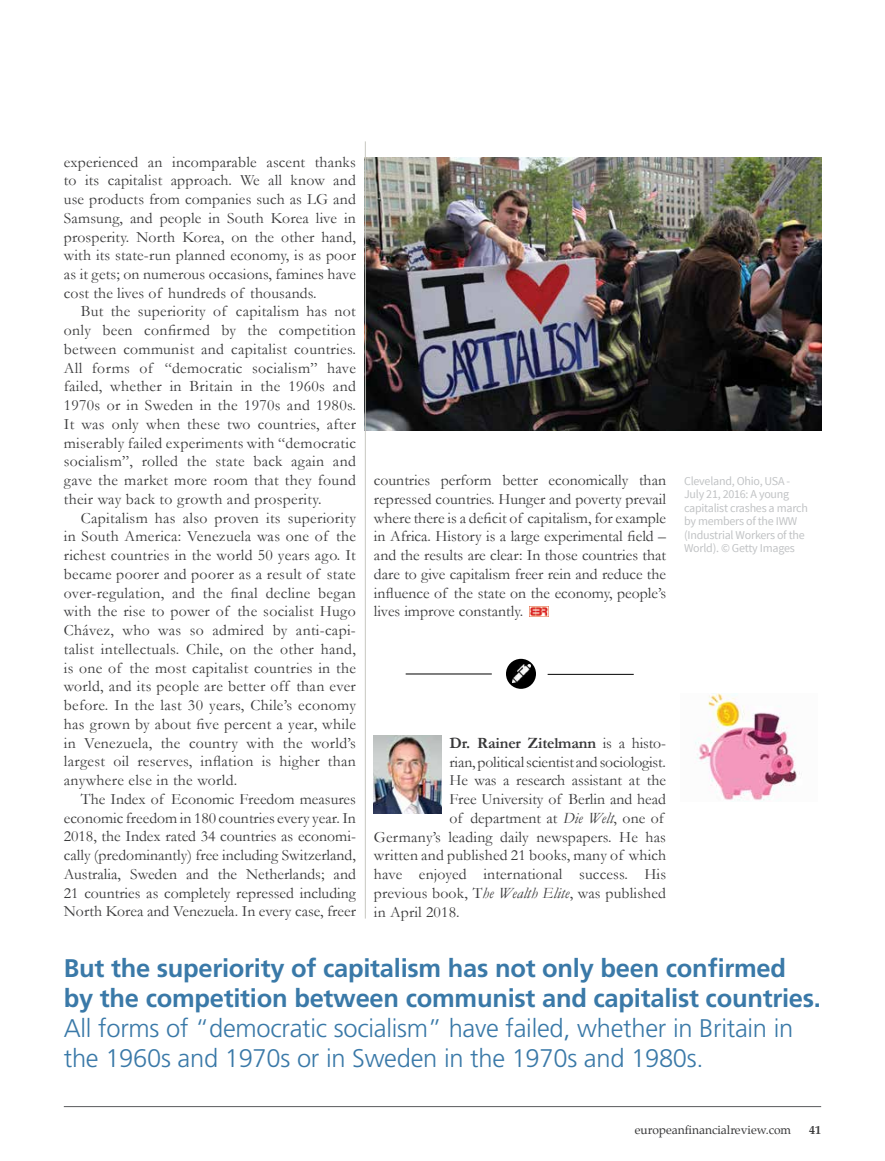
<style>
.page{position:relative;width:885px;height:1161px;background:#fff}
.page>*{position:absolute;margin:0;border:0;box-sizing:border-box;transform-origin:0 0}
.t1{font:700 25.5px/30px "Frutiger";letter-spacing:-.01em;color:#3a79a8}
.t2{font:300 25.5px/30px "Frutiger";letter-spacing:-.01em;color:#3a79a8}
.t3{font:15.75px/18.8px "Garamond";letter-spacing:.01em;color:#383839;text-align:justify}
.t4{font:15.75px "Garamond";letter-spacing:-.01em;color:#383839}
.t5{font:700 15.75px "Garamond";letter-spacing:-.01em;color:#383839}
.t6{font:12px/13.5px "Source Sans Pro";letter-spacing:-.02em;color:#c1c3c5}
.t7{font:12px "Palatino";color:#383839}
.t8{font:700 12px "Palatino";color:#383839}
.s1{font-weight:400}
.s2{font-style:italic}
</style>
<div class="page">
<hr style="left:64px;top:1106px;width:757px;height:1px;background:#58595b">
<img style="left:695px;top:693px;width:105px;height:108px">
<img style="left:529px;top:606px;width:19px;height:10px">
<div style="left:506px;top:659px;width:30px;height:30px;background:#000;border-radius:50%"></div>
<img style="left:512px;top:664px;width:18px;height:19px">
<hr style="left:405px;top:673px;width:86px;height:1px;background:#000">
<hr style="left:547px;top:674px;width:86px;height:1px;background:#000">
<img style="left:374px;top:735px;width:67px;height:78px">
<img style="left:366px;top:157px;width:455px;height:274px">
<hr style="left:365px;top:141px;width:1px;height:777px;background:#c7c8c1">
<p class="t3" style="left:64px;top:152px;width:293px">experienced an incomparable ascent thanks to its capitalist approach. We all know and use products from companies such as LG and Samsung, and people in South Korea live in prosperity. North Korea, on the other hand, with its state-run planned economy, is as poor as it gets; on numerous occasions, famines have cost the lives of hundreds of thousands.</p>
<p class="t3" style="left:64px;top:302px;width:293px;text-indent:17px">But the superiority of capitalism has not only been confirmed by the competition between communist and capitalist countries.<br>All forms of “democratic socialism” have failed, whether in Britain in the 1960s and 1970s or in Sweden in the 1970s and 1980s.<br>It was only when these two countries, after miserably failed experiments with “democratic socialism”, rolled the state back again and gave the market more room that they found their way back to growth and prosperity.</p>
<p class="t3" style="left:64px;top:508px;width:293px;text-indent:17px">Capitalism has also proven its superiority in South America: Venezuela was one of the richest countries in the world 50 years ago. It became poorer and poorer as a result of state over-regulation, and the final decline began with the rise to power of the socialist Hugo Chávez, who was so admired by anti-capi&shy;talist intellectuals. Chile, on the other hand, is one of the most capitalist countries in the world, and its people are better off than ever before. In the last 30 years, Chile’s economy has grown by about five percent a year, while in Venezuela, the country with the world’s largest oil reserves, inflation is higher than anywhere else in the world.</p>
<p class="t3" style="left:64px;top:789px;width:293px;text-indent:17px">The Index of Economic Freedom measures economic freedom in 180 countries every year. In 2018, the Index rated 34 countries as economi&shy;cally (predominantly) free including Switzerland, Australia, Sweden and the Netherlands; and 21 countries as completely repressed including North Korea and Venezuela. In every case, freer</p>
<p class="t3" style="left:374px;top:470px;width:293px">countries perform better economically than repressed countries. Hunger and poverty prevail where there is a deficit of capitalism, for example in Africa. History is a large experimental field – and the results are clear: In those countries that dare to give capitalism freer rein and reduce the influence of the state on the economy, people’s lives improve constantly.</p>
<p class="t6" style="left:684px;top:474px;width:125px">Cleveland, Ohio, USA -<br>July 21, 2016: A young capitalist crashes a march by members of the IWW (Industrial Workers of the<br>World). © Getty Images</p>
<p class="t5" style="left:449px;top:733px;width:218px">Dr. Rainer Zitelmann <span class="s1">is a histo-</span></p>
<p class="t4" style="left:449px;top:752px;width:218px">rian, political scientist and sociologist.</p>
<p class="t4" style="left:449px;top:771px;width:218px">He was a research assistant at the</p>
<p class="t3" style="left:449px;top:789px;width:218px">Free University of Berlin and head</p>
<p class="t3" style="left:449px;top:808px;width:216px">of department at <span class="s2">Die Welt</span>, one of</p>
<p class="t3" style="left:374px;top:827px;width:293px">Germany’s leading daily newspapers. He has</p>
<p class="t3" style="left:374px;top:846px;width:293px">written and published 21 books, many of which</p>
<p class="t3" style="left:374px;top:864px;width:293px">have enjoyed international success. His</p>
<p class="t3" style="left:374px;top:883px;width:293px">previous book, T<span class="s2">he Wealth Elite</span>, was published</p>
<p class="t3" style="left:374px;top:902px;width:87px">in April 2018.</p>
<h1 class="t1" style="left:64px;top:953px;width:758px">But the superiority of capitalism has not only been confirmed by the competition between communist and capitalist countries.</h1>
<h1 class="t2" style="left:64px;top:1014px;width:731px">All forms of “democratic socialism” have failed, whether in Britain in the 1960s and 1970s or in Sweden in the 1970s and 1980s.</h1>
<p class="t7" style="left:634px;top:1120px;width:158px">europeanfinancialreview.com</p>
<p class="t8" style="left:809px;top:1120px;width:13px">41</p>
</div>
